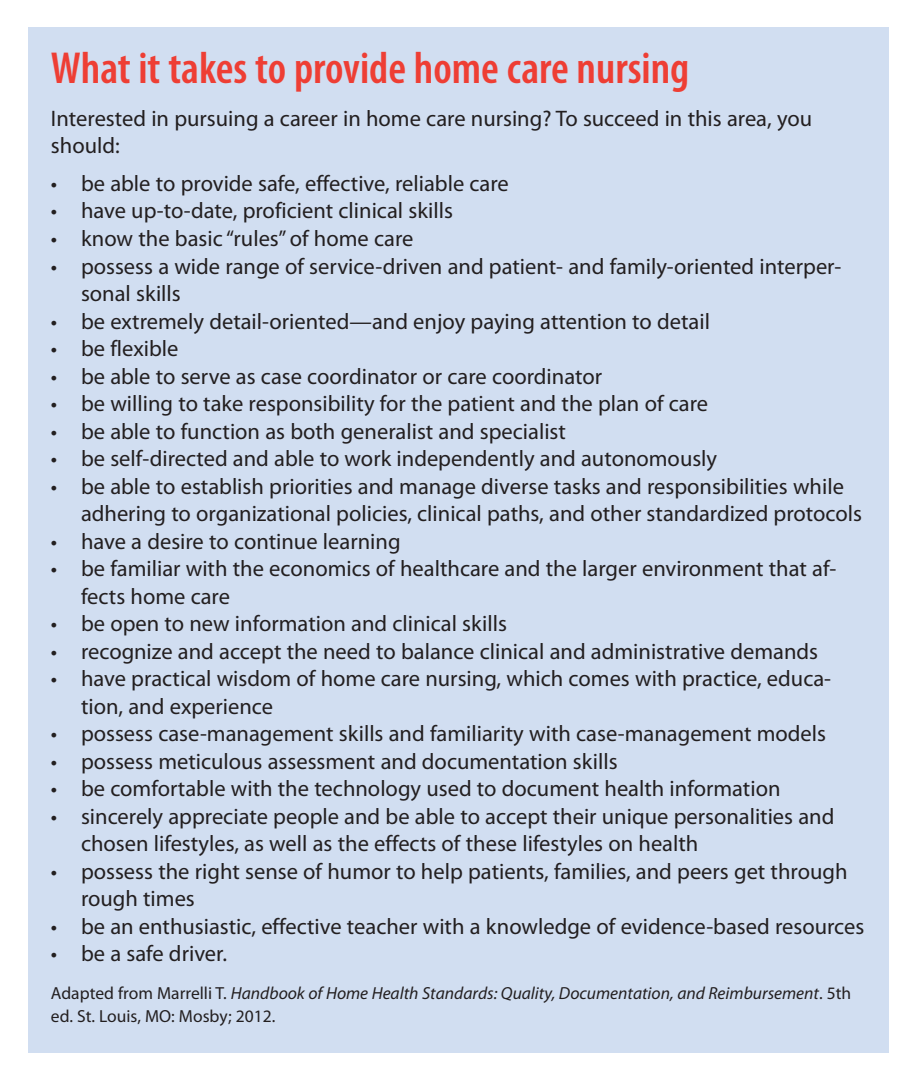
<style>
.page{position:relative;width:918px;height:1084px;background:#fff}
.page>*{position:absolute;margin:0;border:0;box-sizing:border-box;transform-origin:0 0}
.t1{font:600 condensed 45px "Myriad Pro";color:#ee3e34}
.t2{font:22.5px/27.5px "Myriad Pro";color:#231f20}
.t3{font:italic 17.5px/22.5px "Myriad Pro";color:#231f20}
.s1{font-style:normal}
</style>
<div class="page">
<div style="left:28px;top:27px;width:860px;height:1025px;background:#d1def1"></div>
<h1 class="t1" style="left:51px;top:52px;width:640px">What it takes to provide home care nursing</h1>
<p class="t2" style="left:51px;top:106px;width:763px">Interested in pursuing a career in home care nursing? To succeed in this area, you should:</p>
<p class="t2" style="left:51px;top:171px;width:459px">• be able to provide safe, effective, reliable care</p>
<p class="t2" style="left:51px;top:199px;width:404px">• have up-to-date, proficient clinical skills</p>
<p class="t2" style="left:51px;top:226px;width:364px">• know the basic “rules” of home care</p>
<p class="t2" style="left:81px;top:254px;width:762px;text-indent:-30px">• possess a wide range of service-driven and patient- and family-oriented interper&shy;sonal skills</p>
<p class="t2" style="left:51px;top:309px;width:660px">• be extremely detail-oriented—and enjoy paying attention to detail</p>
<p class="t2" style="left:51px;top:336px;width:129px">• be flexible</p>
<p class="t2" style="left:51px;top:364px;width:553px">• be able to serve as case coordinator or care coordinator</p>
<p class="t2" style="left:51px;top:391px;width:659px">• be willing to take responsibility for the patient and the plan of care</p>
<p class="t2" style="left:51px;top:419px;width:516px">• be able to function as both generalist and specialist</p>
<p class="t2" style="left:51px;top:446px;width:668px">• be self-directed and able to work independently and autonomously</p>
<p class="t2" style="left:81px;top:474px;width:783px;text-indent:-30px">• be able to establish priorities and manage diverse tasks and responsibilities while adhering to organizational policies, clinical paths, and other standardized protocols</p>
<p class="t2" style="left:51px;top:529px;width:351px">• have a desire to continue learning</p>
<p class="t2" style="left:81px;top:556px;width:757px;text-indent:-30px">• be familiar with the economics of healthcare and the larger environment that af&shy;fects home care</p>
<p class="t2" style="left:51px;top:611px;width:457px">• be open to new information and clinical skills</p>
<p class="t2" style="left:51px;top:639px;width:769px">• recognize and accept the need to balance clinical and administrative demands</p>
<p class="t2" style="left:81px;top:666px;width:751px;text-indent:-30px">• have practical wisdom of home care nursing, which comes with practice, educa&shy;tion, and experience</p>
<p class="t2" style="left:51px;top:721px;width:777px">• possess case-management skills and familiarity with case-management models</p>
<p class="t2" style="left:51px;top:749px;width:568px">• possess meticulous assessment and documentation skills</p>
<p class="t2" style="left:51px;top:776px;width:731px">• be comfortable with the technology used to document health information</p>
<p class="t2" style="left:81px;top:804px;width:755px;text-indent:-30px">• sincerely appreciate people and be able to accept their unique personalities and chosen lifestyles, as well as the effects of these lifestyles on health</p>
<p class="t2" style="left:81px;top:859px;width:768px;text-indent:-30px">• possess the right sense of humor to help patients, families, and peers get through rough times</p>
<p class="t2" style="left:51px;top:914px;width:815px">• be an enthusiastic, effective teacher with a knowledge of evidence-based resources</p>
<p class="t2" style="left:51px;top:941px;width:178px">• be a safe driver.</p>
<p class="t3" style="left:51px;top:983px;width:802px"><span class="s1">Adapted from Marrelli T.</span> Handbook of Home Health Standards: Quality, Documentation, and Reimbursement<span class="s1">. 5th ed. St. Louis, MO: Mosby; 2012.</span></p>
</div>
